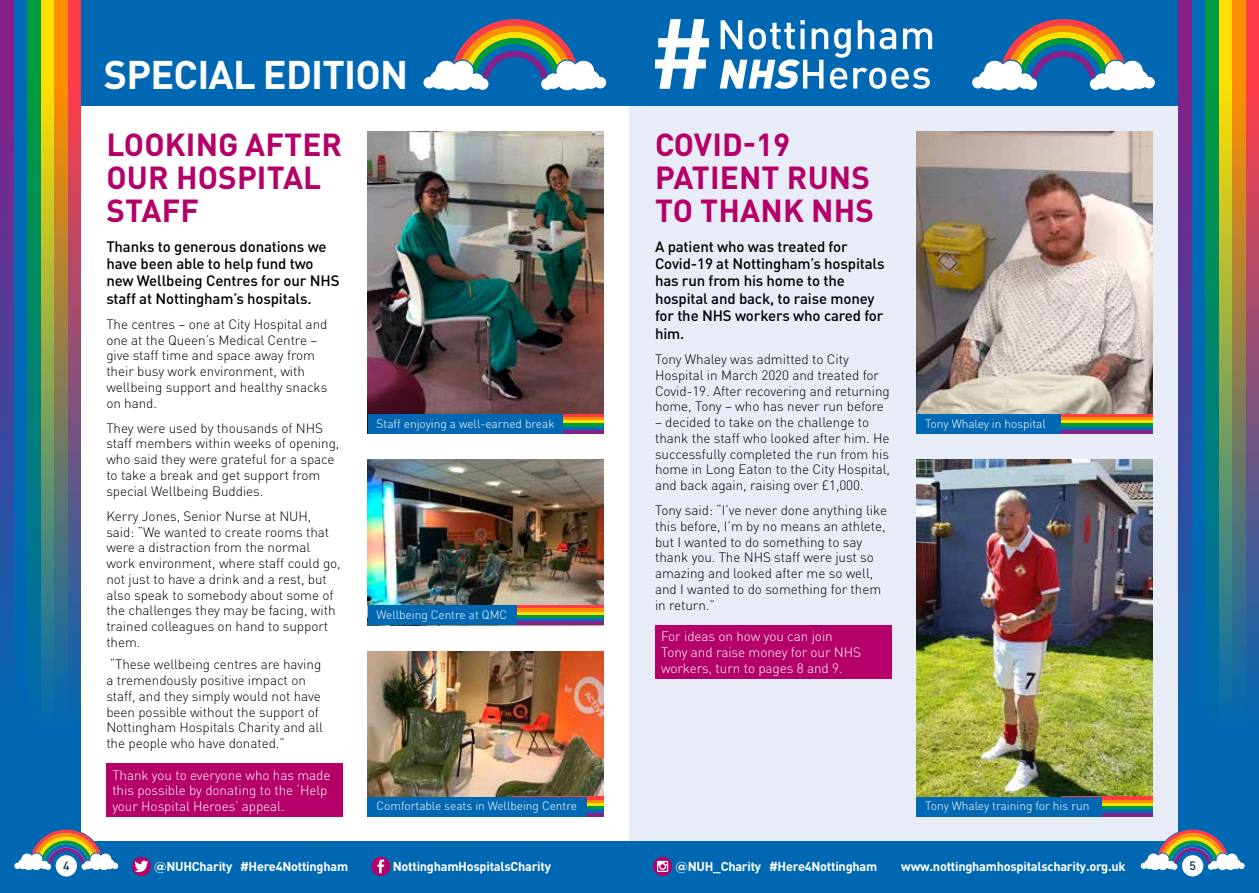
<style>
.page{position:relative;width:1259px;height:893px;background:#fff}
.page>*{position:absolute;margin:0;border:0;box-sizing:border-box;transform-origin:0 0}
.t1{font:700 39.45px "DIN Pro";letter-spacing:-.02em;color:#fff}
.t2{font:700 31.5px/33px "DIN Pro";letter-spacing:.005em;color:#b40068}
.t3{font:500 15px/17.4px "DIN Pro";letter-spacing:-.01em;color:#000}
.t4{font:300 13.5px/15.8px "DIN Pro";letter-spacing:-.005em;color:#000}
.t5{font:300 13.5px/15.8px "DIN Pro";letter-spacing:-.005em;color:#fff}
.t6{font:700 12.75px "DIN Pro";letter-spacing:-.02em;color:#fff}
.t7{font:300 12px "DIN Pro";letter-spacing:-.005em;color:#fff}
.t8{font:500 12px "DIN Pro";color:#002e50}
.s1{font-family:"Gotham"}
</style>
<div class="page">
<svg style="left:1245px;top:0;width:14px;height:842px;background:#7a587a"></svg>
<svg style="left:1232px;top:0;width:13px;height:828px;background:#7c7a5a"></svg>
<svg style="left:1218px;top:0;width:14px;height:828px;background:#6a9d5e"></svg>
<svg style="left:1205px;top:0;width:13px;height:828px;background:#008077"></svg>
<div style="left:1191px;top:0;width:14px;height:893px;background:#006bb9"></div>
<svg style="left:1178px;top:0;width:13px;height:828px;background:#40449d"></svg>
<div style="left:629px;top:60px;width:549px;height:790px;background:#e7ecf7"></div>
<svg style="left:67px;top:0;width:14px;height:828px;background:#7c5879"></svg>
<svg style="left:54px;top:0;width:13px;height:828px;background:#7c7a5a"></svg>
<svg style="left:40px;top:0;width:14px;height:828px;background:#6a9d5e"></svg>
<svg style="left:27px;top:0;width:13px;height:828px;background:#008077"></svg>
<div style="left:13px;top:0;width:14px;height:893px;background:#006bb9"></div>
<svg style="left:0;top:0;width:13px;height:842px;background:#3f459d"></svg>
<div style="left:629px;top:842px;width:630px;height:51px;background:#0068b2"></div>
<div style="left:0;top:842px;width:629px;height:51px;background:#0068b2"></div>
<div style="left:81px;top:0;width:548px;height:105px;background:#0068b2"></div>
<div style="left:629px;top:0;width:549px;height:105px;background:#0068b2"></div>
<div style="left:56px;top:855px;width:21px;height:21px;background:#fff;border-radius:50%"></div>
<div style="left:1182px;top:855px;width:21px;height:21px;background:#fff;border-radius:50%"></div>
<svg style="left:132px;top:857px;width:19px;height:19px"></svg>
<svg style="left:134px;top:861px;width:14px;height:11px"></svg>
<div style="left:371px;top:857px;width:19px;height:19px;background:#b40068;border-radius:50%"></div>
<svg style="left:377px;top:859px;width:7px;height:14px"></svg>
<svg style="left:653px;top:857px;width:19px;height:19px"></svg>
<svg style="left:657px;top:861px;width:11px;height:11px"></svg>
<svg style="left:423px;top:19px;width:184px;height:72px"></svg>
<svg style="left:14px;top:828px;width:105px;height:43px"></svg>
<svg style="left:1139px;top:828px;width:106px;height:43px"></svg>
<svg style="left:972px;top:19px;width:183px;height:72px"></svg>
<svg style="left:655px;top:19px;width:54px;height:70px"></svg>
<svg style="left:720px;top:20px;width:212px;height:69px"></svg>
<div style="left:106px;top:763px;width:236px;height:54px;background:#b40068"></div>
<img style="left:368px;top:132px;width:236px;height:282px">
<img style="left:916px;top:132px;width:236px;height:282px">
<img style="left:916px;top:460px;width:236px;height:337px">
<img style="left:368px;top:460px;width:236px;height:145px">
<img style="left:368px;top:651px;width:236px;height:146px">
<div style="left:655px;top:625px;width:236px;height:54px;background:#b40068"></div>
<hr style="left:1060px;top:797px;width:92px;height:3px;background:#ff3d49">
<hr style="left:1060px;top:800px;width:92px;height:3px;background:#ff8e00">
<hr style="left:1060px;top:803px;width:92px;height:3px;background:#ffdf00">
<svg style="left:1101px;top:806px;width:51px;height:4px"></svg>
<hr style="left:1060px;top:810px;width:92px;height:3px;background:#006bb9">
<hr style="left:1060px;top:813px;width:92px;height:3px;background:#852188">
<div style="left:916px;top:797px;width:185px;height:19px;background:#0068b2"></div>
<hr style="left:1060px;top:414px;width:92px;height:3px;background:#ff3d49">
<hr style="left:1060px;top:417px;width:92px;height:3px;background:#ff8e00">
<svg style="left:1060px;top:420px;width:92px;height:4px"></svg>
<hr style="left:1060px;top:424px;width:92px;height:3px;background:#009b3c">
<hr style="left:1060px;top:427px;width:92px;height:3px;background:#006bb9">
<hr style="left:1060px;top:430px;width:92px;height:4px;background:#852188">
<div style="left:916px;top:414px;width:144px;height:20px;background:#0068b2"></div>
<hr style="left:512px;top:414px;width:92px;height:3px;background:#ff3d49">
<hr style="left:512px;top:417px;width:92px;height:3px;background:#ff8e00">
<svg style="left:563px;top:420px;width:41px;height:4px"></svg>
<hr style="left:512px;top:424px;width:92px;height:3px;background:#009b3c">
<hr style="left:512px;top:427px;width:92px;height:3px;background:#006bb9">
<hr style="left:512px;top:430px;width:92px;height:4px;background:#852188">
<div style="left:368px;top:414px;width:195px;height:20px;background:#0068b2"></div>
<hr style="left:512px;top:605px;width:92px;height:3px;background:#ff3d49">
<hr style="left:512px;top:608px;width:92px;height:4px;background:#ff8e00">
<hr style="left:512px;top:612px;width:92px;height:3px;background:#ffdf00">
<hr style="left:512px;top:615px;width:92px;height:3px;background:#009b3c">
<svg style="left:517px;top:618px;width:87px;height:4px"></svg>
<hr style="left:512px;top:622px;width:92px;height:3px;background:#852188">
<div style="left:368px;top:605px;width:149px;height:20px;background:#0068b2"></div>
<hr style="left:512px;top:797px;width:92px;height:3px;background:#ff3d49">
<hr style="left:512px;top:800px;width:92px;height:3px;background:#ff8e00">
<hr style="left:512px;top:803px;width:92px;height:3px;background:#ffdf00">
<svg style="left:587px;top:806px;width:17px;height:4px"></svg>
<hr style="left:512px;top:810px;width:92px;height:3px;background:#006bb9">
<hr style="left:512px;top:813px;width:92px;height:3px;background:#852188">
<div style="left:368px;top:797px;width:219px;height:19px;background:#0068b2"></div>
<h1 class="t1" style="left:104px;top:48px;width:306px">SPECIAL EDITION</h1>
<h2 class="t2" style="left:106px;top:127px;width:237px">LOOKING AFTER<br>OUR HOSPITAL<br>STAFF</h2>
<p class="t3" style="left:106px;top:237px;width:235px">Thanks to generous donations we have been able to help fund two new Wellbeing Centres for our NHS staff at Nottingham’s hospitals.</p>
<p class="t4" style="left:106px;top:315px;width:223px">The centres – one at City Hospital and one at the Queen’s Medical Centre – give staff time and space away from their busy work environment, with wellbeing support and healthy snacks on hand.</p>
<p class="t4" style="left:106px;top:419px;width:234px">They were used by thousands of NHS staff members within weeks of opening, who said they were grateful for a space to take a break and get support from special Wellbeing Buddies.</p>
<p class="t4" style="left:106px;top:507px;width:236px">Kerry Jones, Senior Nurse at NUH, said: “We wanted to create rooms that were a distraction from the normal work environment, where staff could go, not just to have a drink and a rest, but also speak to somebody about some of the challenges they may be facing, with trained colleagues on hand to support them.</p>
<p class="t4" style="left:106px;top:656px;width:218px">“These wellbeing centres are having a tremendously positive impact on staff, and they simply would not have been possible without the support of Nottingham Hospitals Charity and all the people who have donated.”</p>
<p class="t5" style="left:112px;top:766px;width:220px">Thank you to everyone who has made this possible by donating to the ‘Help your Hospital Heroes’ appeal.</p>
<h2 class="t2" style="left:655px;top:127px;width:220px">COVID-19<br>PATIENT RUNS<br>TO THANK NHS</h2>
<p class="t3" style="left:655px;top:237px;width:231px">A patient who was treated for<br>Covid-19 at Nottingham’s hospitals has run from his home to the hospital and back, to raise money for the NHS workers who cared for him.</p>
<p class="t4" style="left:655px;top:351px;width:236px">Tony Whaley was admitted to City Hospital in March 2020 and treated for Covid-19. After recovering and returning home, Tony – who has never run before</p>
<p class="t4" style="left:655px;top:414px;width:236px">– decided to take on the challenge to thank the staff who looked after him. He successfully completed the run from his home in Long Eaton to the City Hospital, and back again, raising over £1,000.</p>
<p class="t4" style="left:655px;top:502px;width:234px">Tony said: “I’ve never done anything like this before, I’m by no means an athlete, but I wanted to do something to say thank you. The NHS staff were just so amazing and looked after me so well, and I wanted to do something for them in return.”</p>
<p class="t5" style="left:661px;top:628px;width:202px">For ideas on how you can join<br>Tony and raise money for our NHS workers, turn to pages 8 and 9.</p>
<p class="t7" style="left:377px;top:415px;width:180px">Staff enjoying a well-earned break</p>
<p class="t7" style="left:925px;top:415px;width:122px">Tony Whaley in hospital</p>
<p class="t7" style="left:377px;top:606px;width:132px">Wellbeing Centre at QMC</p>
<p class="t7" style="left:377px;top:798px;width:202px">Comfortable seats in Wellbeing Centre</p>
<p class="t7" style="left:925px;top:798px;width:166px">Tony Whaley training for his run</p>
<p class="t8" style="left:63px;top:857px;width:8px">4</p>
<p class="t6" style="left:154px;top:858px;width:195px"><span class="s1">@</span>NUHCharity #Here4Nottingham</p>
<p class="t6" style="left:393px;top:858px;width:160px">NottinghamHospitalsCharity</p>
<p class="t6" style="left:675px;top:858px;width:203px"><span class="s1">@</span>NUH_Charity #Here4Nottingham</p>
<p class="t6" style="left:901px;top:858px;width:226px">www.nottinghamhospitalscharity.org.uk</p>
<p class="t8" style="left:1189px;top:857px;width:8px">5</p>
</div>
